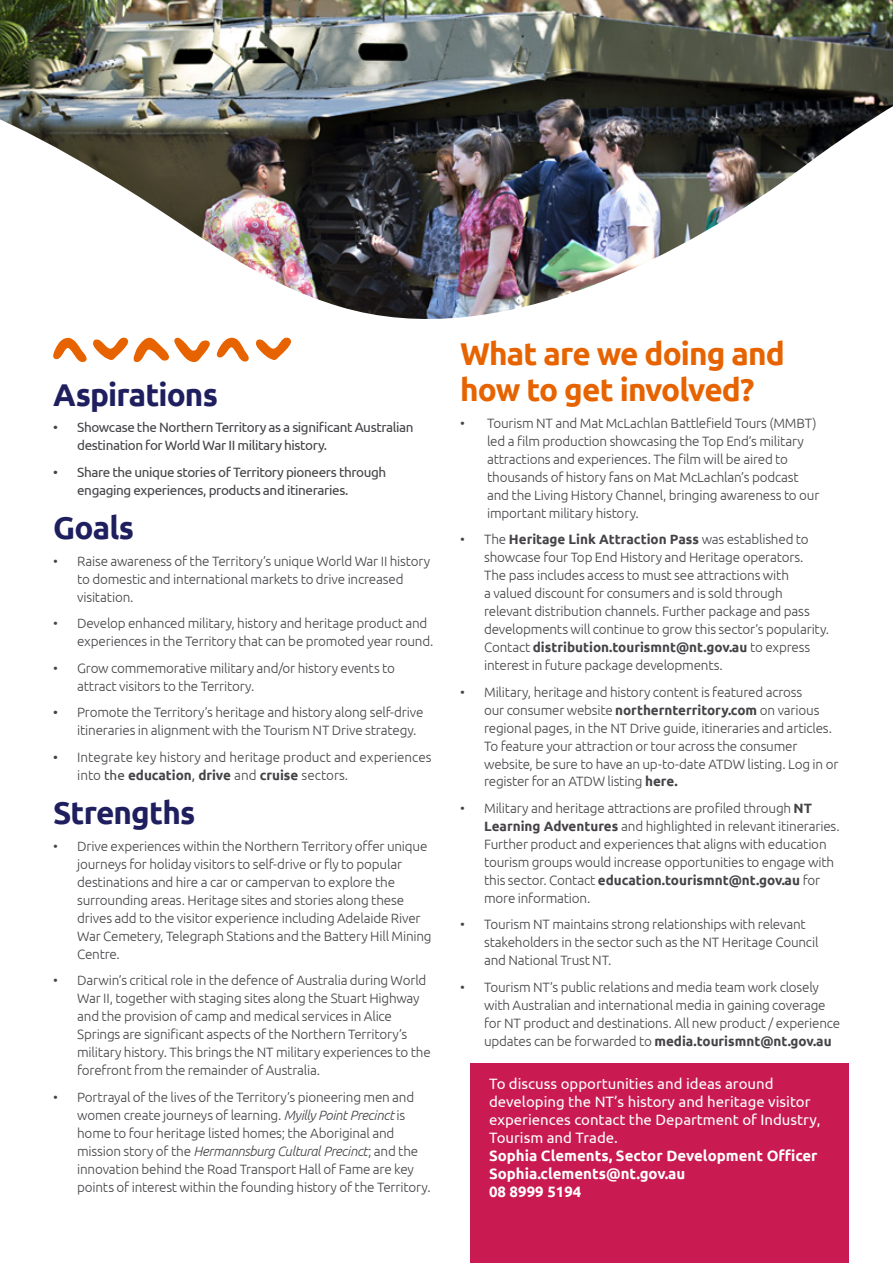
<style>
.page{position:relative;width:893px;height:1263px;background:#fff}
.page>*{position:absolute;margin:0;border:0;box-sizing:border-box;transform-origin:0 0}
.t1{font:700 31.5px/36px "Ubuntu";letter-spacing:-.025em;color:#e66300}
.t2{font:700 31.5px "Ubuntu";letter-spacing:-.025em;color:#1f1f5f}
.t3{font:15px/18px "Ubuntu";color:#fff}
.t4{font:700 15px/18px "Ubuntu";color:#fff}
.t5{font:300 13.5px/18px "Ubuntu";letter-spacing:-.015em;color:#454347}
.t6{font:13.5px/18px "Ubuntu";letter-spacing:-.025em;color:#454347}
.s1{font-weight:400}
.s2{font-weight:700}
.s3{font-style:italic}
</style>
<div class="page">
<img style="left:0;top:0;width:893px;height:30px">
<img style="left:0;top:30px;width:893px;height:325px">
<div style="left:471px;top:1063px;width:378px;height:200px;background:#c91a51"></div>
<svg style="left:53px;top:337px;width:157px;height:26px"></svg>
<svg style="left:217px;top:337px;width:74px;height:25px"></svg>
<h1 class="t2" style="left:53px;top:375px;width:166px">Aspirations</h1>
<p class="t6" style="left:77px;top:418px;width:338px;text-indent:-24px">• Showcase the Northern Territory as a significant Australian destination for World War II military history.</p>
<p class="t6" style="left:77px;top:462px;width:311px;text-indent:-24px">• Share the unique stories of Territory pioneers through engaging experiences, products and itineraries.</p>
<h1 class="t2" style="left:53px;top:509px;width:82px">Goals</h1>
<p class="t5" style="left:77px;top:552px;width:355px;text-indent:-24px">• Raise awareness of the Territory’s unique World War II history to domestic and international markets to drive increased visitation.</p>
<p class="t5" style="left:77px;top:614px;width:358px;text-indent:-24px">• Develop enhanced military, history and heritage product and experiences in the Territory that can be promoted year round.</p>
<p class="t5" style="left:77px;top:659px;width:319px;text-indent:-24px">• Grow commemorative military and/or history events to attract visitors to the Territory.</p>
<p class="t5" style="left:77px;top:703px;width:348px;text-indent:-24px"><span class="s1">•</span> Promote the Territory’s heritage and history along self-drive itineraries in alignment with the Tourism NT Drive strategy.</p>
<p class="t5" style="left:77px;top:748px;width:356px;text-indent:-24px"><span class="s1">•</span> Integrate key history and heritage product and experiences into <span class="s1">the</span> <span class="s2">education</span><span class="s1">,</span> <span class="s2">drive</span> and <span class="s2">cruise</span> sectors.</p>
<h1 class="t2" style="left:53px;top:794px;width:144px">Strengths</h1>
<p class="t5" style="left:77px;top:837px;width:356px;text-indent:-24px">• Drive experiences within the Northern Territory offer unique journeys for holiday visitors to self-drive or fly to popular destinations and hire a car or campervan to explore the surrounding areas. Heritage sites and stories along these drives add to the visitor experience including Adelaide River War Cemetery, Telegraph Stations and the Battery Hill Mining Centre.</p>
<p class="t5" style="left:77px;top:971px;width:355px;text-indent:-24px">• Darwin’s critical role in the defence of Australia during World War II, together with staging sites along the Stuart Highway and the provision of camp and medical services in Alice Springs are significant aspects of the Northern Territory’s military history. This brings the NT military experiences to the forefront from the remainder of Australia.</p>
<p class="t5" style="left:77px;top:1088px;width:355px;text-indent:-24px">• Portrayal of the lives of the Territory’s pioneering men and women create journeys of learning. <span class="s3">Myilly Point Precinct</span> is home to four heritage listed homes; the Aboriginal and mission story of the <span class="s3">Hermannsburg Cultural Precinct</span>; and the innovation behind the Road Transport Hall of Fame are key points of interest within the founding history of the Territory.</p>
<h1 class="t1" style="left:460px;top:335px;width:326px">What are we doing and how to get involved?</h1>
<p class="t5" style="left:487px;top:413px;width:334px;text-indent:-27px">• Tourism NT and Mat McLachlan Battlefield Tours (MMBT) led a film production showcasing the Top End’s military attractions and experiences. The film will be aired to thousands of history fans on Mat McLachlan’s podcast and the Living History Channel, bringing awareness to our important military history.</p>
<p class="t5" style="left:484px;top:530px;width:347px;text-indent:-24px">• The <span class="s2">Heritage Link Attraction Pass</span> was established to showcase four Top End History and Heritage operators.<br>The pass includes access to must see attractions with<br>a valued discount for consumers and is sold through relevant distribution channels. Further package and pass developments will continue to grow this sector’s popularity.<br>Contact <span class="s2">distribution.tourismnt@nt.gov.au</span> to express interest in future package developments.</p>
<p class="t5" style="left:484px;top:682px;width:356px;text-indent:-24px">• Military, heritage and history content is featured across<br>our consumer website <span class="s2">northernterritory.com</span> on various regional pages, in the NT Drive guide, itineraries and articles.<br>To feature your attraction or tour across the consumer website, be sure to have an up-to-date ATDW listing. Log in or register for an ATDW listing <span class="s2">here.</span></p>
<p class="t5" style="left:484px;top:799px;width:357px;text-indent:-24px">• Military and heritage attractions are profiled through <span class="s2">NT Learning Adventures</span> and highlighted in relevant itineraries.<br>Further product and experiences that aligns with education tourism groups would increase opportunities to engage with this sector. Contact <span class="s2">education.tourismnt@nt.gov.au</span> for more information.</p>
<p class="t5" style="left:484px;top:915px;width:336px;text-indent:-24px">• Tourism NT maintains strong relationships with relevant stakeholders in the sector such as the NT Heritage Council and National Trust NT.</p>
<p class="t5" style="left:484px;top:978px;width:358px;text-indent:-24px">• Tourism NT’s public relations and media team work closely with Australian and international media in gaining coverage for NT product and destinations. All new product / experience updates can be forwarded to <span class="s2">media.tourismnt@nt.gov.au</span></p>
<p class="t3" style="left:489px;top:1074px;width:333px">To discuss opportunities and ideas around developing the NT’s history and heritage visitor experiences contact the Department of Industry, Tourism and Trade.</p>
<p class="t4" style="left:489px;top:1146px;width:330px">Sophia Clements, Sector Development Officer<br>Sophia.clements@nt.gov.au<br>08 8999 5194</p>
</div>
